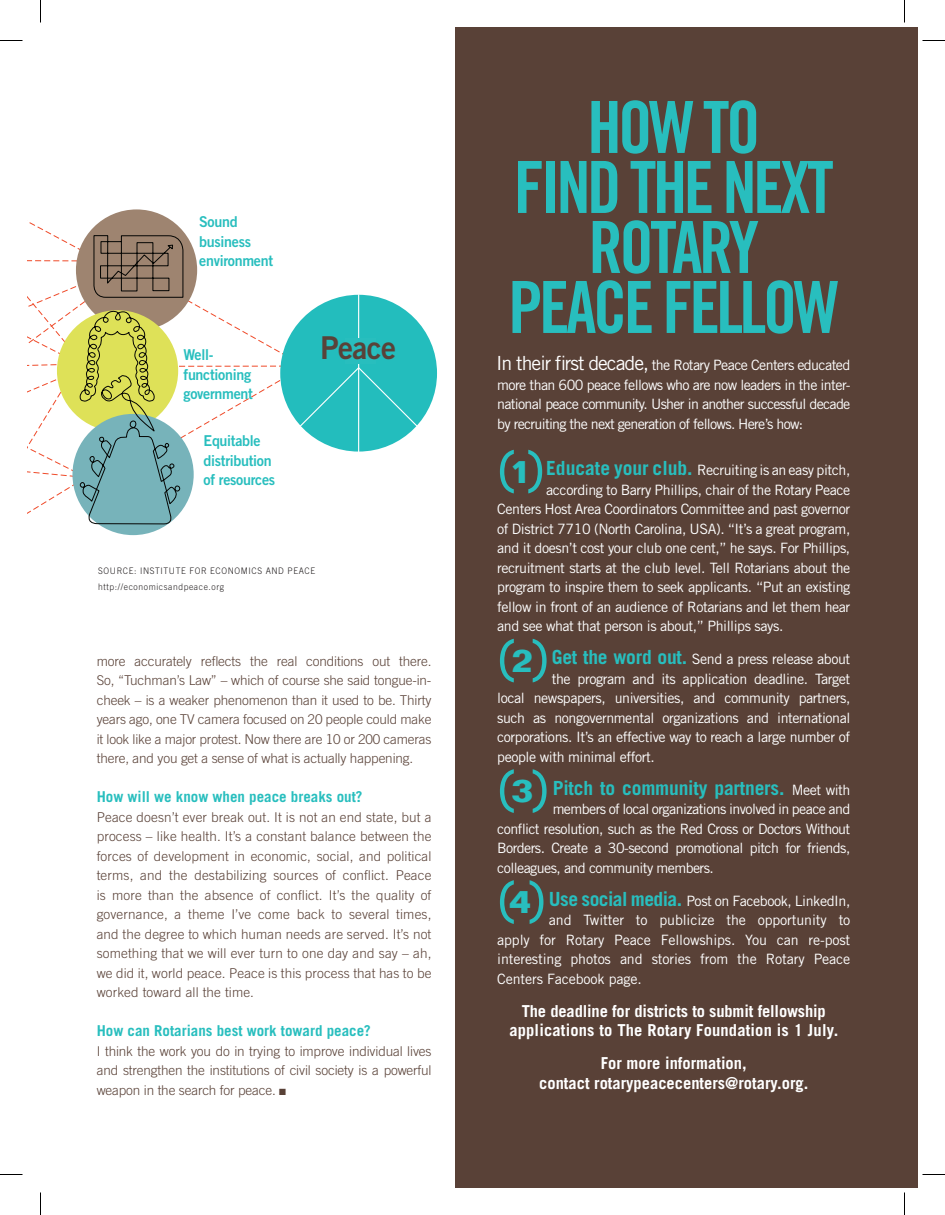
<style>
.page{position:relative;width:945px;height:1215px;background:#fff}
.page>*{position:absolute;margin:0;border:0;box-sizing:border-box;transform-origin:0 0}
.t1{font:72px/60px "Trade Gothic LT Std Bd Cn 20";letter-spacing:-.05em;color:#28bebe;text-align:center;scale:.95 1}
.t2{font:300 61.2px "Folio Std";color:#28bebe}
.t3{font:31.5px "Trade Gothic LT Std Bd 2";color:#594238;scale:.95 1}
.t4{font:700 19.5px "Trade Gothic LT Std";letter-spacing:-.01em;color:#28bebe}
.t5{font:700 16.5px/19.5px "Trade Gothic LT Std";color:#fff;text-align:center}
.t6{font:15px/19.5px "Trade Gothic LT Std Bd 2";letter-spacing:-.02em;color:#28bebe;scale:.95 1}
.t7{font:700 15px "Trade Gothic LT Std";color:#28bebe}
.t8{font:14.25px/19.5px "Trade Gothic LT Std";letter-spacing:-.03em;color:#fff;text-align:justify}
.t9{font:14.25px "Trade Gothic LT Std";letter-spacing:-.01em;color:#fff}
.t10{font:300 13.5px/19.5px "Trade Gothic LT Std";letter-spacing:-.01em;color:#594137;text-align:justify}
.t11{font:300 9px "Trade Gothic LT Std";letter-spacing:.07em;color:#231f20;scale:.95 1}
.s1{font-size:19.5px}
.s2{font-weight:700;font-size:19.5px;color:#28bebe}
.s3{font-weight:400;font-size:14.25px;color:#fff}
</style>
<div class="page">
<div style="left:280px;top:295px;width:157px;height:157px;background:#23bdbd;border-radius:50%"></div>
<svg style="left:27px;top:209px;width:394px;height:327px"></svg>
<div style="left:456px;top:27px;width:462px;height:1161px;background:#594137"></div>
<div style="left:345px;top:338px;width:30px;height:26px;background:#28bebe"></div>
<svg style="left:0;top:40px;width:22px;height:1px"></svg>
<svg style="left:922px;top:40px;width:23px;height:1px"></svg>
<svg style="left:0;top:1174px;width:22px;height:1px"></svg>
<svg style="left:922px;top:1174px;width:23px;height:1px"></svg>
<svg style="left:40px;top:0;width:1px;height:22px"></svg>
<svg style="left:40px;top:1192px;width:1px;height:23px"></svg>
<svg style="left:904px;top:0;width:1px;height:22px"></svg>
<svg style="left:904px;top:1192px;width:1px;height:23px"></svg>
<p class="t6" style="left:199px;top:212px;width:79px">Sound business environment</p>
<p class="t6" style="left:184px;top:345px;width:75px">Well&shy;functioning government</p>
<p class="t6" style="left:204px;top:431px;width:77px">Equitable distribution of resources</p>
<h3 class="t3" style="left:321px;top:328px;width:81px">Peace</h3>
<p class="t11" style="left:98px;top:565px;width:50px">SOURCE: INSTIT</p>
<p class="t11" style="left:169px;top:565px;width:63px">UTE FOR ECONO</p>
<p class="t11" style="left:241px;top:565px;width:34px">MICS AND</p>
<p class="t11" style="left:288px;top:565px;width:7px">PEA</p>
<p class="t11" style="left:305px;top:565px;width:12px">CE</p>
<p class="t11" style="left:98px;top:581px;width:134px">http://economicsandpeace.org</p>
<p class="t10" style="left:97px;top:651px;width:336px">more accurately reflects the real conditions out there.<br>So, “Tuchman’s Law” – which of course she said tongue-in&shy;cheek – is a weaker phenomenon than it used to be. Thirty years ago, one TV camera focused on 20 people could make it look like a major protest. N ow there are 10 or 200 cameras there, and you get a sense of what is actually happening.</p>
<p class="t7" style="left:97px;top:788px;width:267px">How will we know when peace breaks out?</p>
<p class="t10" style="left:97px;top:807px;width:336px">Peace doesn’t ever break out. It is not an end state, but a process – like health. It’s a constant balance between the forces of development in economic, social, and political terms, and the destabilizing sources of conflict. Peace is more than the absence of conflict. It’s the quality of governance, a theme I ’ve come back to several times, and the degree to which human needs are served. It’s not something that we will ever turn to one day and say – ah, we did it, world peace. Peace is this process that has to be worked toward all the time.</p>
<p class="t7" style="left:97px;top:1022px;width:276px">How can Rotarians best work toward peace?</p>
<p class="t10" style="left:97px;top:1041px;width:336px">I think the work you do in trying to improve individual lives and strengthen the institutions of civil society is a powerful weapon in the search for peace. ■</p>
<h1 class="t1" style="left:508px;top:97px;width:350px">HOW TO<br>FIND THE NEXT<br>ROTARY<br>PEACE FELLOW</h1>
<p class="t8" style="left:496px;top:355px;width:356px"><span class="s1">In their first decade,</span> the Rotary Peace Centers educated more than 600 peace fellows who are now leaders in the inter&shy;national peace community. Usher in another successful decade by recruiting the next generation of fellows. Here’s how:</p>
<h2 class="t2" style="left:497px;top:435px;width:49px">(<sup>1</sup>)</h2>
<p class="t8" style="left:546px;top:460px;width:306px"><span class="s2">Educate your club.</span> Recruiting is an easy pitch,</p>
<p class="t8" style="left:546px;top:480px;width:306px">according to Barry Phillips, chair of the Rotary Peace</p>
<p class="t8" style="left:497px;top:499px;width:355px">Centers Host Area Coordinators Committee and past governor</p>
<p class="t8" style="left:497px;top:519px;width:355px">of District 7710 (North Carolina, USA). “It’s a great program,</p>
<p class="t8" style="left:497px;top:538px;width:355px">and it doesn’t cost your club one cent,” he says. For Phillips,</p>
<p class="t8" style="left:497px;top:558px;width:355px">recruitment starts at the club level. Tell Rotarians about the</p>
<p class="t8" style="left:497px;top:577px;width:355px">program to inspire them to seek applicants. “Put an existing</p>
<p class="t8" style="left:497px;top:597px;width:355px">fellow in front of an audience of Rotarians and let them hear</p>
<p class="t8" style="left:497px;top:616px;width:288px">and see what that person is about,” Phillips says.</p>
<h2 class="t2" style="left:497px;top:624px;width:54px">(<sup>2</sup>)</h2>
<p class="t8" style="left:552px;top:649px;width:300px"><span class="s2">Get the word out.</span> Send a press release about</p>
<p class="t8" style="left:552px;top:669px;width:300px">the program and its application deadline. Target</p>
<p class="t8" style="left:497px;top:688px;width:355px">local newspapers, universities, and community partners,</p>
<p class="t8" style="left:497px;top:708px;width:355px">such as nongovernmental organizations and international</p>
<p class="t8" style="left:497px;top:727px;width:355px">corporations. It’s an effective way to reach a large number of</p>
<p class="t8" style="left:497px;top:747px;width:159px">people with minimal effort.</p>
<h2 class="t2" style="left:497px;top:755px;width:54px">(<sup>3</sup>)</h2>
<h3 class="t4" style="left:553px;top:776px;width:299px">Pitch to community partners. <span class="s3">Meet with</span></h3>
<p class="t8" style="left:497px;top:799px;width:355px;text-indent:55px">members of local organizations involved in peace and conflict resolution, such as the Red Cross or Doctors Without Borders. Create a 30-second promotional pitch for friends, colleagues, and community members.</p>
<h2 class="t2" style="left:497px;top:866px;width:50px">(<sup>4</sup>)</h2>
<p class="t8" style="left:549px;top:891px;width:303px"><span class="s2">Use social media.</span> Post on Facebook, LinkedIn,</p>
<p class="t9" style="left:549px;top:912px;width:303px">and Twitter to publicize the opportunity to</p>
<p class="t9" style="left:497px;top:931px;width:355px">apply for Rotary Peace Fellowships. You can re-post</p>
<p class="t9" style="left:497px;top:951px;width:355px">interesting photos and stories from the Rotary Peace</p>
<p class="t9" style="left:497px;top:970px;width:146px">Centers Facebook page.</p>
<p class="t5" style="left:509px;top:1001px;width:330px">The deadline for districts to submit fellowship applications to The Rotary Foundation is 1 July.</p>
<p class="t5" style="left:539px;top:1054px;width:271px">For more information,<br>contact rotarypeacecenters@rotary.org.</p>
</div>
